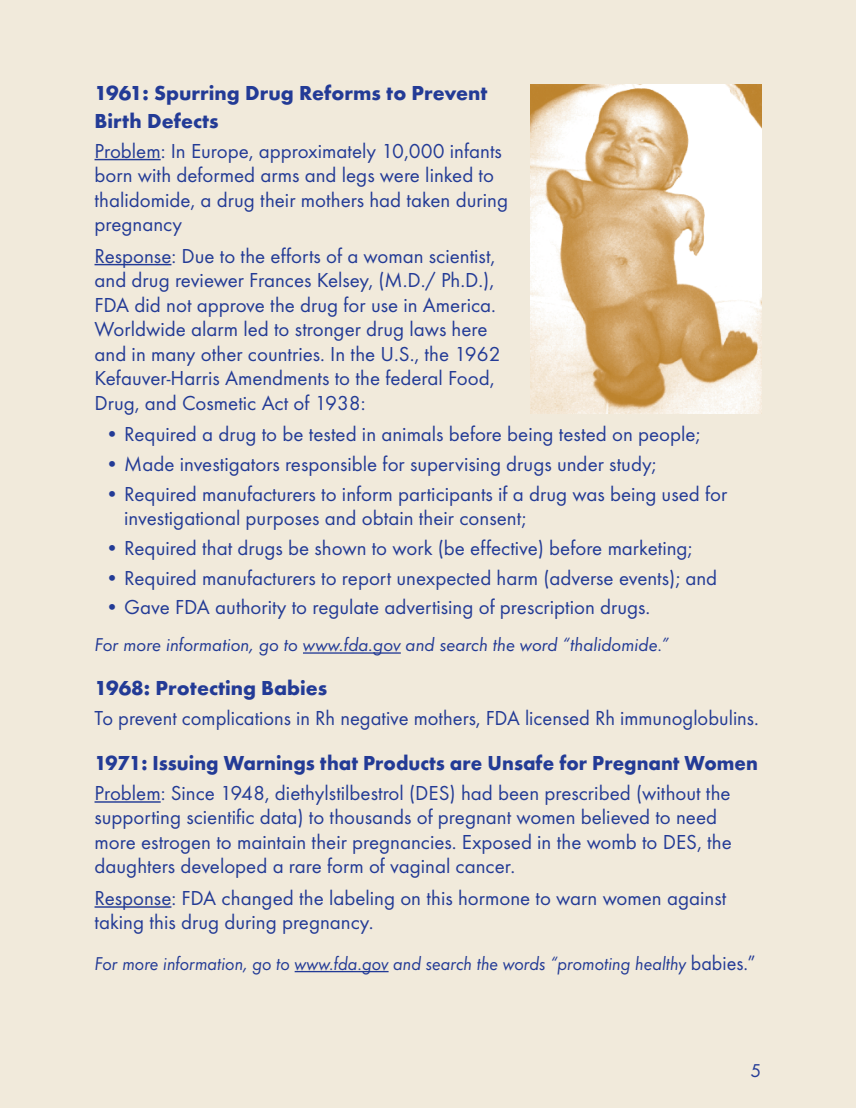
<style>
.page{position:relative;width:856px;height:1108px;background:#f1eadb}
.page>*{position:absolute;margin:0;border:0;box-sizing:border-box;transform-origin:0 0}
.bullets{font:21px/24.5px "Futura T";color:#233b96}
.Bold_title{font:700 21px/28px "Futura T";color:#233b96}
.Bold_title-2{font:700 21px "Futura T";color:#233b96;scale:.96 1}
.Footnote{font:italic 19.25px "Futura T";color:#233b96;scale:.96 1}
.Footnote-2{font:italic 19.25px "Futura T";color:#233b96}
.t1{font:19.25px "Futura T";color:#233b96}
.s1{font-style:normal;font-size:21px}
</style>
<div class="page">
<hr style="left:94px;top:159px;width:67px;height:1px;background:#233b96">
<hr style="left:94px;top:264px;width:77px;height:1px;background:#233b96">
<hr style="left:303px;top:652px;width:98px;height:2px;background:#233b96">
<hr style="left:94px;top:801px;width:67px;height:2px;background:#233b96">
<hr style="left:94px;top:906px;width:77px;height:2px;background:#233b96">
<hr style="left:295px;top:971px;width:93px;height:1px;background:#233b96">
<img style="left:530px;top:84px;width:231px;height:329px">
<h1 class="Bold_title" style="left:94px;top:79px;width:394px">1961: Spurring Drug Reforms to Prevent<br>Birth Defects</h1>
<p class="bullets" style="left:94px;top:138px;width:415px">Problem: In Europe, approximately 10,000 infants born with deformed arms and legs were linked to thalidomide, a drug their mothers had taken during pregnancy</p>
<p class="bullets" style="left:94px;top:243px;width:407px">Response: Due to the efforts of a woman scientist, and drug reviewer Frances Kelsey, (M.D./ Ph.D.), FDA did not approve the drug for use in America.<br>Worldwide alarm led to stronger drug laws here and in many other countries. In the U.S., the 1962<br>Kefauver-Harris Amendments to the federal Food, Drug, and Cosmetic Act of 1938:</p>
<p class="bullets" style="left:105px;top:422px;width:597px">• Required a drug to be tested in animals before being tested on people;</p>
<p class="bullets" style="left:105px;top:451px;width:553px">• Made investigators responsible for supervising drugs under study;</p>
<p class="bullets" style="left:124px;top:481px;width:604px;text-indent:-19px">• Required manufacturers to inform participants if a drug was being used for investigational purposes and obtain their consent;</p>
<p class="bullets" style="left:105px;top:535px;width:589px">• Required that drugs be shown to work (be effective) before marketing;</p>
<p class="bullets" style="left:105px;top:565px;width:614px">• Required manufacturers to report unexpected harm (adverse events); and</p>
<p class="bullets" style="left:105px;top:595px;width:547px">• Gave FDA authority to regulate advertising of prescription drugs.</p>
<p class="Footnote-2" style="left:94px;top:633px;width:576px">For more information, go to www.fda.gov and search the word “thalidomide.”</p>
<h1 class="Bold_title" style="left:94px;top:674px;width:234px">1968: Protecting Babies</h1>
<p class="bullets" style="left:94px;top:705px;width:666px">To prevent complications in Rh negative mothers, FDA licensed Rh immunoglobulins.</p>
<h1 class="Bold_title-2" style="left:94px;top:751px;width:692px">1971: Issuing Warnings that Products are Unsafe for Pregnant Women</h1>
<p class="bullets" style="left:94px;top:780px;width:639px">Problem: Since 1948, diethylstilbestrol (DES) had been prescribed (without the supporting scientific data) to thousands of pregnant women believed to need more estrogen to maintain their pregnancies. Exposed in the womb to DES, the daughters developed a rare form of vaginal cancer.</p>
<p class="bullets" style="left:94px;top:885px;width:633px">Response: FDA changed the labeling on this hormone to warn women against taking this drug during pregnancy.</p>
<p class="Footnote" style="left:94px;top:952px;width:690px">For more information, go to www.fda.gov and search the words “promoting healthy <span class="s1">babies.”</span></p>
<p class="t1" style="left:750px;top:1059px;width:12px">5</p>
</div>
